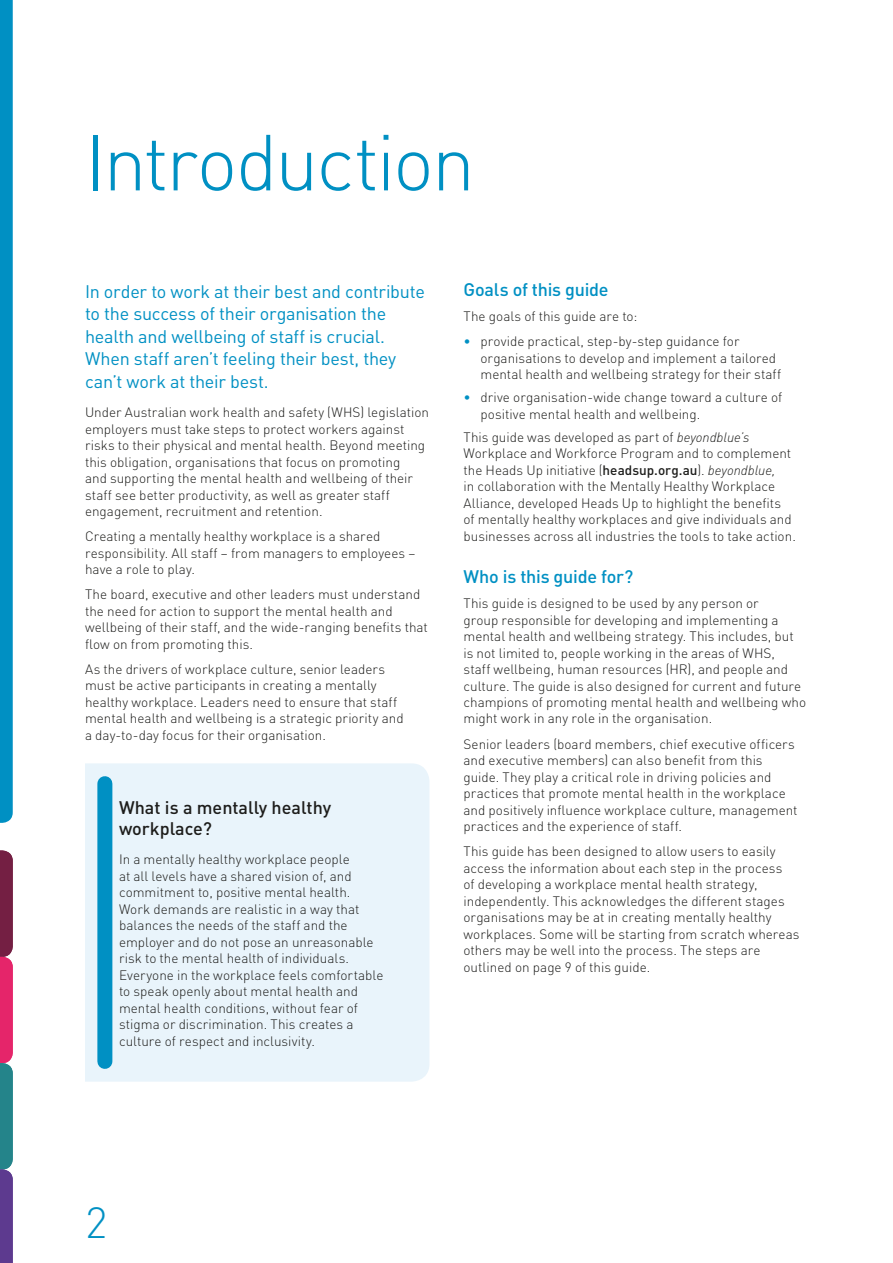
<style>
.page{position:relative;width:893px;height:1263px;background:#fff}
.page>*{position:absolute;margin:0;border:0;box-sizing:border-box;transform-origin:0 0}
.t1{font:300 78px "DIN";letter-spacing:-.035em;color:#0090c3}
.t2{font:300 43.05px "DIN";color:#0090c3}
.t3{font:18px/22.5px "DIN";letter-spacing:-.015em;color:#0090c3}
.t4{font:500 18px "DIN";letter-spacing:-.015em;color:#0090c3}
.t5{font:500 18px/21px "DIN";color:#1d1d1b}
.t6{font:300 13.5px/16.5px "DIN";color:#1d1d1b}
.s1{color:#0090c3}
.s2{font-style:italic}
.s3{font-weight:500}
</style>
<div class="page">
<svg style="left:0;top:0;width:13px;height:823px;background:#0592c4"></svg>
<div style="left:85px;top:763px;width:344px;height:319px;background:#e9f4fb"></div>
<div style="left:97px;top:784px;width:15px;height:277px;background:#0090c3"></div>
<svg style="left:0;top:850px;width:13px;height:413px;background:#7b4775"></svg>
<h1 class="t1" style="left:85px;top:114px;width:392px">Introduction</h1>
<h3 class="t3" style="left:85px;top:280px;width:341px">In order to work at their best and contribute to the success of their organisation the health and wellbeing of staff is crucial.<br>When staff aren’t feeling their best, they can’t work at their best.</h3>
<p class="t6" style="left:85px;top:404px;width:346px">Under Australian work health and safety (WHS) legislation employers must take steps to protect workers against risks to their physical and mental health. Beyond meeting this obligation, organisations that focus on promoting<br>and supporting the mental health and wellbeing of their staff see better productivity, as well as greater staff engagement, recruitment and retention.</p>
<p class="t6" style="left:85px;top:528px;width:332px">Creating a mentally healthy workplace is a shared responsibility. All staff – from managers to employees – have a role to play.</p>
<p class="t6" style="left:85px;top:586px;width:344px">The board, executive and other leaders must understand the need for action to support the mental health and wellbeing of their staff, and the wide-ranging benefits that flow on from promoting this.</p>
<p class="t6" style="left:85px;top:660px;width:320px">As the drivers of workplace culture, senior leaders must be active participants in creating a mentally healthy workplace. Leaders need to ensure that staff mental health and wellbeing is a strategic priority and a day-to-day focus for their organisation.</p>
<h3 class="t5" style="left:119px;top:796px;width:214px">What is a mentally healthy workplace?</h3>
<p class="t6" style="left:119px;top:851px;width:266px">In a mentally healthy workplace people<br>at all levels have a shared vision of, and commitment to, positive mental health.<br>Work demands are realistic in a way that balances the needs of the staff and the employer and do not pose an unreasonable risk to the mental health of individuals.<br>Everyone in the workplace feels comfortable to speak openly about mental health and mental health conditions, without fear of stigma or discrimination. This creates a culture of respect and inclusivity.</p>
<h3 class="t4" style="left:463px;top:278px;width:147px">Goals of this guide</h3>
<p class="t6" style="left:463px;top:308px;width:175px">The goals of this guide are to:</p>
<p class="t6" style="left:480px;top:333px;width:302px;text-indent:-17px"><span class="s1">•</span> provide practical, step-by-step guidance for organisations to develop and implement a tailored mental health and wellbeing strategy for their staff</p>
<p class="t6" style="left:480px;top:389px;width:303px;text-indent:-17px"><span class="s1">•</span> drive organisation-wide change toward a culture of positive mental health and wellbeing.</p>
<p class="t6" style="left:463px;top:428px;width:334px">This guide was developed as part of <span class="s2">beyondblue’s </span>Workplace and Workforce Program and to complement the Heads Up initiative (<span class="s3">headsup.org.au</span>). <span class="s2">beyondblue,<br></span>in collaboration with the Mentally Healthy Workplace Alliance, developed Heads Up to highlight the benefits<br>of mentally healthy workplaces and give individuals and businesses across all industries the tools to take action.</p>
<h3 class="t4" style="left:463px;top:565px;width:171px">Who is this guide for?</h3>
<p class="t6" style="left:463px;top:595px;width:344px">This guide is designed to be used by any person or<br>group responsible for developing and implementing a mental health and wellbeing strategy. This includes, but is not limited to, people working in the areas of WHS,<br>staff wellbeing, human resources (HR), and people and culture. The guide is also designed for current and future champions of promoting mental health and wellbeing who might work in any role in the organisation.</p>
<p class="t6" style="left:463px;top:735px;width:336px">Senior leaders (board members, chief executive officers and executive members) can also benefit from this guide. They play a critical role in driving policies and practices that promote mental health in the workplace and positively influence workplace culture, management practices and the experience of staff.</p>
<p class="t6" style="left:463px;top:843px;width:338px">This guide has been designed to allow users to easily access the information about each step in the process<br>of developing a workplace mental health strategy, independently. This acknowledges the different stages organisations may be at in creating mentally healthy workplaces. Some will be starting from scratch whereas others may be well into the process. The steps are outlined on page 9 of this guide.</p>
<h2 class="t2" style="left:85px;top:1196px;width:24px">2</h2>
</div>
